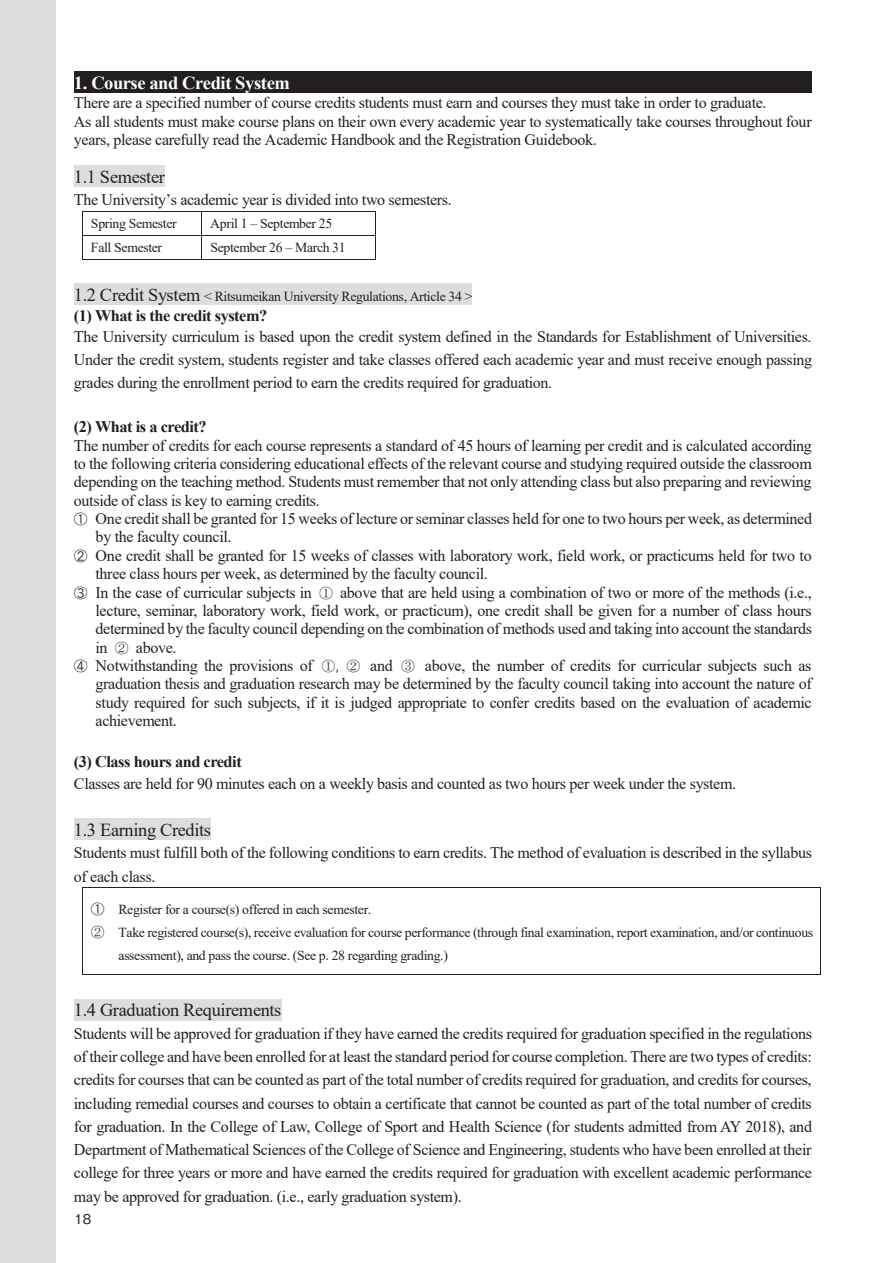
<style>
.page{position:relative;width:893px;height:1263px;background:#fff}
.page>*{position:absolute;margin:0;border:0;box-sizing:border-box;transform-origin:0 0}
.t1{font:18.3px "Times New Roman";letter-spacing:-.02em;color:#231f20}
.t2{font:700 18.3px "Times New Roman";letter-spacing:-.02em;color:#fff}
.t3{font:16.2px/23.2px "Times New Roman";letter-spacing:-.02em;color:#231f20}
.t4{font:700 16.2px "Times New Roman";letter-spacing:-.03em;color:#231f20}
.t5{font:13.8px "Times New Roman";letter-spacing:-.025em;color:#231f20}
.t6{font:500 13.5px "Gothic BBB Pr 5";color:#231f20}
.s1{font-size:18.3px}
.s2{font-family:"HG Gothic M";font-size:13.8px}
.s3{font-family:"MS Mincho";font-size:13.8px}
.s4{font-family:"HG Gothic M"}
.s5{font-family:"MS Mincho"}
</style>
<div class="page">
<div style="left:74px;top:72px;width:737px;height:21px;background:#231f20"></div>
<div style="left:74px;top:165px;width:91px;height:22px;background:#dcdddf"></div>
<hr style="left:82px;top:211px;width:294px;height:1px;background:#231f20">
<hr style="left:82px;top:235px;width:294px;height:1px;background:#231f20">
<svg style="left:82px;top:212px;width:1px;height:47px"></svg>
<hr style="left:82px;top:259px;width:120px;height:1px;background:#231f20">
<hr style="left:202px;top:259px;width:173px;height:1px;background:#231f20">
<svg style="left:375px;top:212px;width:1px;height:48px"></svg>
<div style="left:74px;top:284px;width:398px;height:21px;background:#dcdddf"></div>
<div style="left:74px;top:819px;width:137px;height:21px;background:#dcdddf"></div>
<hr style="left:82px;top:887px;width:739px;height:1px;background:#231f20">
<hr style="left:82px;top:888px;width:1px;height:87px;background:#231f20">
<hr style="left:82px;top:974px;width:738px;height:1px;background:#231f20">
<hr style="left:820px;top:888px;width:1px;height:87px;background:#231f20">
<div style="left:74px;top:999px;width:207px;height:21px;background:#dcdddf"></div>
<div style="left:0;top:0;width:55px;height:1263px;background:#dcdddf"></div>
<p class="t2" style="left:74px;top:70px;width:218px">1. Course and Credit System</p>
<p class="t3" style="left:74px;top:93px;width:739px;line-height:18.5px">There are a specified number of course credits students must earn and courses they must take in order to graduate.<br>As all students must make course plans on their own every academic year to systematically take courses throughout four years, please carefully read the Academic Handbook and the Registration Guidebook.</p>
<p class="t1" style="left:74px;top:163px;width:93px">1.1 Semester</p>
<p class="t3" style="left:74px;top:187px;width:379px">The University’s academic year is divided into two semesters.</p>
<p class="t5" style="left:91px;top:214px;width:87px">Spring Semester</p>
<p class="t5" style="left:210px;top:214px;width:124px">April 1 – September 25</p>
<p class="t5" style="left:91px;top:238px;width:73px">Fall Semester</p>
<p class="t5" style="left:210px;top:238px;width:137px">September 26 – March 31</p>
<p class="t5" style="left:74px;top:287px;width:400px"><span class="s1">1.2 Credit System</span> &lt; Ritsumeikan University Regulations, Article 34 &gt;</p>
<p class="t4" style="left:74px;top:304px;width:195px">(1) What is the credit system?</p>
<p class="t3" style="left:74px;top:324px;width:740px;text-align:justify">The University curriculum is based upon the credit system defined in the Standards for Establishment of Universities.<br>Under the credit system, students register and take classes offered each academic year and must receive enough passing grades during the enrollment period to earn the credits required for graduation.</p>
<p class="t4" style="left:74px;top:415px;width:134px">(2) What is a credit?</p>
<p class="t3" style="left:74px;top:433px;width:739px">The number of credits for each course represents a standard of 45 hours of learning per credit and is calculated according</p>
<p class="t3" style="left:74px;top:451px;width:740px">to the following criteria considering educational effects of the relevant course and studying required outside the classroom</p>
<p class="t3" style="left:74px;top:470px;width:739px">depending on the teaching method. Students must remember that not only attending class but also preparing and reviewing</p>
<p class="t3" style="left:74px;top:488px;width:247px">outside of class is key to earning credits.</p>
<p class="t3" style="left:74px;top:506px;width:740px"><span class="s2">①</span> One credit shall be granted for 15 weeks of lecture or seminar classes held for one to two hours per week, as determined</p>
<p class="t3" style="left:96px;top:525px;width:137px">by the faculty council.</p>
<p class="t3" style="left:74px;top:543px;width:739px"><span class="s2">②</span> One credit shall be granted for 15 weeks of classes with laboratory work, field work, or practicums held for two to</p>
<p class="t3" style="left:96px;top:562px;width:394px">three class hours per week, as determined by the faculty council.</p>
<p class="t3" style="left:74px;top:580px;width:739px"><span class="s2">③</span> In the case of curricular subjects in <span class="s3">①</span> above that are held using a combination of two or more of the methods (i.e.,</p>
<p class="t3" style="left:96px;top:598px;width:718px">lecture, seminar, laboratory work, field work, or practicum), one credit shall be given for a number of class hours</p>
<p class="t3" style="left:96px;top:617px;width:718px">determined by the faculty council depending on the combination of methods used and taking into account the standards</p>
<p class="t3" style="left:96px;top:635px;width:82px">in <span class="s3">②</span> above.</p>
<p class="t3" style="left:74px;top:653px;width:739px"><span class="s2">④</span> Notwithstanding the provisions of <span class="s3">① ②</span> and <span class="s3">③</span> above, the number of credits for curricular subjects such as</p>
<p class="t3" style="left:96px;top:672px;width:718px">graduation thesis and graduation research may be determined by the faculty council taking into account the nature of</p>
<p class="t3" style="left:96px;top:690px;width:718px">study required for such subjects, if it is judged appropriate to confer credits based on the evaluation of academic</p>
<p class="t3" style="left:96px;top:708px;width:83px">achievement.</p>
<p class="t4" style="left:74px;top:750px;width:169px">(3) Class hours and credit</p>
<p class="t3" style="left:74px;top:771px;width:664px">Classes are held for 90 minutes each on a weekly basis and counted as two hours per week under the system.</p>
<p class="t1" style="left:74px;top:817px;width:139px">1.3 Earning Credits</p>
<p class="t3" style="left:74px;top:841px;width:740px">Students must fulfill both of the following conditions to earn credits. The method of evaluation is described in the syllabus of each class.</p>
<p class="t5" style="left:91px;top:899px;width:282px"><span class="s4">①</span> Register for a course(s) offered in each semester.</p>
<p class="t5" style="left:91px;top:922px;width:724px"><span class="s5">②</span> Take registered course(s), receive evaluation for course performance (through final examination, report examination, and/or continuous</p>
<p class="t5" style="left:119px;top:945px;width:331px">assessment), and pass the course. (See p. 28 regarding grading.)</p>
<p class="t1" style="left:74px;top:997px;width:209px">1.4 Graduation Requirements</p>
<p class="t3" style="left:74px;top:1021px;width:740px;text-align:justify">Students will be approved for graduation if they have earned the credits required for graduation specified in the regulations of their college and have been enrolled for at least the standard period for course completion. There are two types of credits: credits for courses that can be counted as part of the total number of credits required for graduation, and credits for courses, including remedial courses and courses to obtain a certificate that cannot be counted as part of the total number of credits for graduation. In the College of Law, College of Sport and Health Science (for students admitted from AY 2018), and Department of Mathematical Sciences of the College of Science and Engineering, students who have been enrolled at their college for three years or more and have earned the credits required for graduation with excellent academic performance may be approved for graduation. (i.e., early graduation system).</p>
<p class="t6" style="left:74px;top:1208px;width:19px">18</p>
</div>
